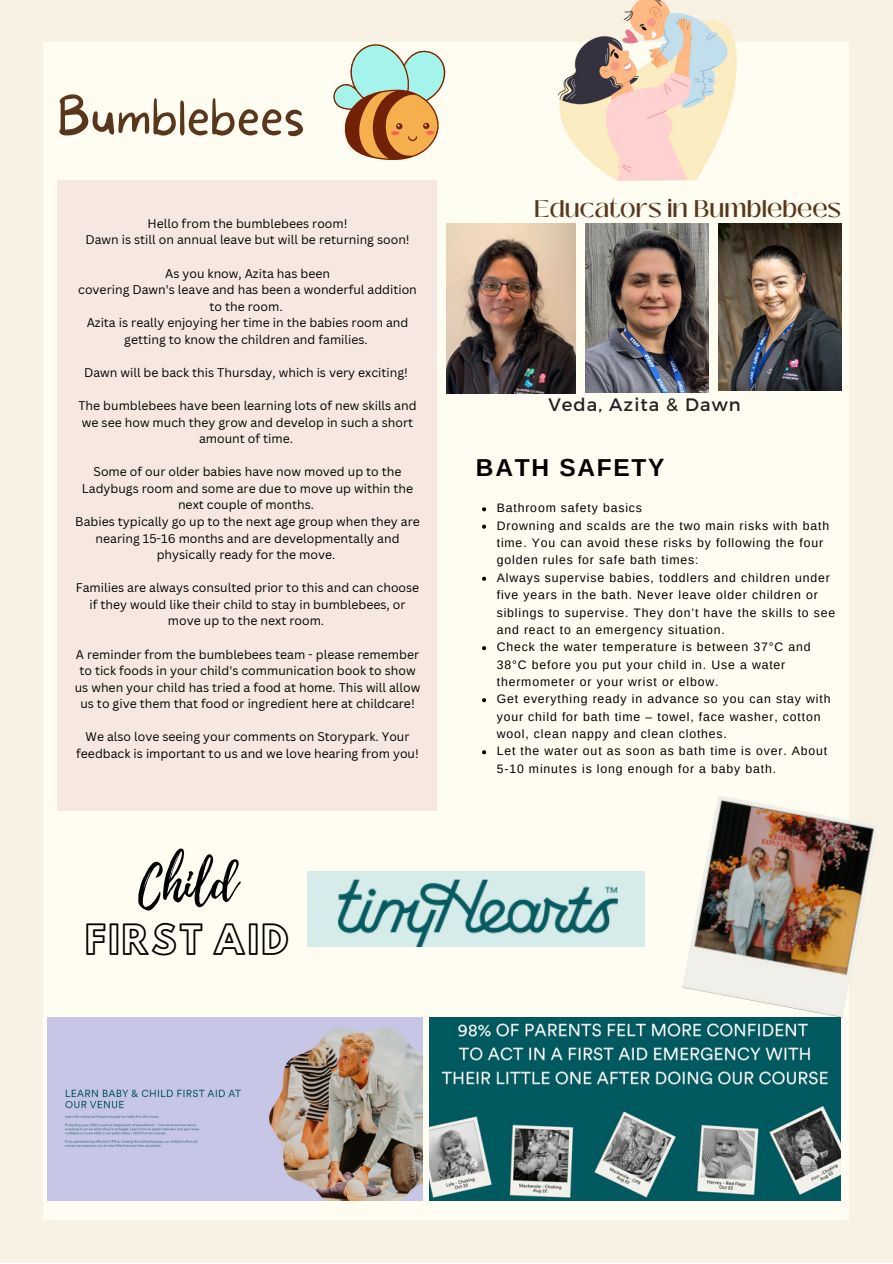
<style>
.page{position:relative;width:893px;height:1264px;background:#fff}
.page>*{position:absolute;margin:0;border:0;box-sizing:border-box;transform-origin:0 0}
.t1{font:100 51.75px "More Sugar";color:#59371c}
.t2{font:50.25px "Playlist Script";color:#000}
.t3{font:36px "Hussar Ekologiczne 1";letter-spacing:.06em;color:#000}
.t4{font:700 24.45px "Arimo";letter-spacing:.07em;color:#000}
.t5{font:500 24px "Black Mango";color:#59371c}
.t6{font:18px "Montserrat";letter-spacing:.06em;color:#222}
.t7{font:12.3px/16.5px "Canva Sans";color:#000;text-align:center}
.t8{font:12.3px/17.4px "Arimo";letter-spacing:.07em;color:#000}
</style>
<div class="page">
<div style="left:0;top:0;width:892px;height:1262px;background:#f8f2e5"></div>
<div style="left:43px;top:42px;width:806px;height:1177px;background:#fffcf2"></div>
<div style="left:57px;top:180px;width:379px;height:630px;background:#f6e8e1"></div>
<img style="left:718px;top:223px;width:123px;height:168px">
<img style="left:446px;top:223px;width:129px;height:170px">
<img style="left:429px;top:1017px;width:411px;height:183px">
<img style="left:47px;top:1017px;width:376px;height:183px">
<img style="left:682px;top:795px;width:192px;height:222px">
<img style="left:307px;top:871px;width:337px;height:75px">
<img style="left:558px;top:0;width:178px;height:180px">
<img style="left:585px;top:223px;width:123px;height:169px">
<svg style="left:333px;top:44px;width:113px;height:116px"></svg>
<svg style="left:482px;top:507px;width:4px;height:4px"></svg>
<svg style="left:482px;top:524px;width:4px;height:4px"></svg>
<svg style="left:482px;top:576px;width:4px;height:4px"></svg>
<svg style="left:482px;top:646px;width:4px;height:4px"></svg>
<svg style="left:482px;top:698px;width:4px;height:4px"></svg>
<svg style="left:482px;top:750px;width:4px;height:4px"></svg>
<p class="t1" style="left:57px;top:86px;width:249px">Bumblebees</p>
<p class="t7" style="left:147px;top:215px;width:201px">Hello from the bumblebees room!</p>
<p class="t7" style="left:85px;top:231px;width:326px">Dawn is still on annual leave but will be returning soon!</p>
<p class="t7" style="left:165px;top:264px;width:166px">As you know, Azita has been</p>
<p class="t7" style="left:78px;top:281px;width:340px">covering Dawn's leave and has been a wonderful addition to the room.</p>
<p class="t7" style="left:87px;top:314px;width:323px">Azita is really enjoying her time in the babies room and getting to know the children and families.</p>
<p class="t7" style="left:84px;top:364px;width:325px">Dawn will be back this Thursday, which is very exciting!</p>
<p class="t7" style="left:78px;top:397px;width:339px">The bumblebees have been learning lots of new skills and we see how much they grow and develop in such a short amount of time.</p>
<p class="t7" style="left:82px;top:463px;width:333px">Some of our older babies have now moved up to the<br>Ladybugs room and some are due to move up within the next couple of months.</p>
<p class="t7" style="left:75px;top:513px;width:346px">Babies typically go up to the next age group when they are nearing 15-16 months and are developmentally and physically ready for the move.</p>
<p class="t7" style="left:76px;top:579px;width:345px">Families are always consulted prior to this and can choose if they would like their child to stay in bumblebees, or move up to the next room.</p>
<p class="t7" style="left:75px;top:645px;width:347px">A reminder from the bumblebees team - please remember to tick foods in your child's communication book to show us when your child has tried a food at home. This will allow us to give them that food or ingredient here at childcare!</p>
<p class="t7" style="left:76px;top:728px;width:344px">We also love seeing your comments on Storypark. Your feedback is important to us and we love hearing from you!</p>
<p class="t2" style="left:134px;top:852px;width:101px;rotate:-5deg">Child</p>
<p class="t3" style="left:85px;top:925px;width:205px">FIRST AID</p>
<p class="t5" style="left:534px;top:190px;width:308px">Educators in Bumblebees</p>
<p class="t6" style="left:548px;top:393px;width:194px">Veda, Azita &amp; Dawn</p>
<p class="t4" style="left:476px;top:453px;width:190px">BATH SAFETY</p>
<p class="t8" style="left:496px;top:499px;width:147px">Bathroom safety basics</p>
<p class="t8" style="left:496px;top:517px;width:334px">Drowning and scalds are the two main risks with bath time. You can avoid these risks by following the four golden rules for safe bath times:</p>
<p class="t8" style="left:496px;top:569px;width:340px">Always supervise babies, toddlers and children under five years in the bath. Never leave older children or siblings to supervise. They don’t have the skills to see and react to an emergency situation.</p>
<p class="t8" style="left:496px;top:638px;width:315px">Check the water temperature is between 37°C and<br>38°C before you put your child in. Use a water thermometer or your wrist or elbow.</p>
<p class="t8" style="left:496px;top:690px;width:335px">Get everything ready in advance so you can stay with your child for bath time – towel, face washer, cotton wool, clean nappy and clean clothes.</p>
<p class="t8" style="left:496px;top:742px;width:332px">Let the water out as soon as bath time is over. About<br>5-10 minutes is long enough for a baby bath.</p>
</div>
